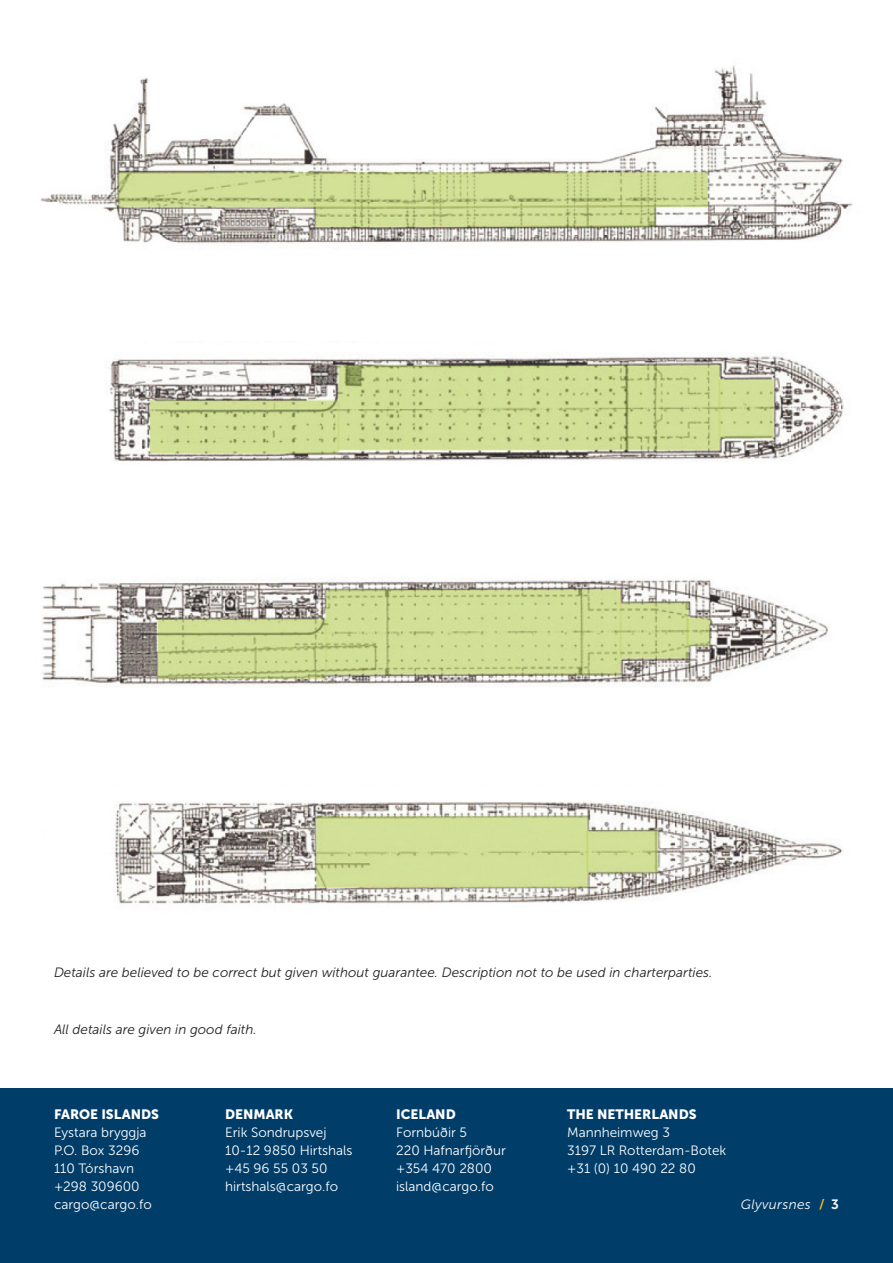
<style>
.page{position:relative;width:893px;height:1263px;background:#fff}
.page>*{position:absolute;margin:0;border:0;box-sizing:border-box;transform-origin:0 0}
.t1{font:13.5px "Museo Sans 300";color:#fff}
.t2{font:italic 13.5px "Museo Sans 300";color:#231f20}
.t3{font:13.5px "Museo Sans 900";color:#fff}
.t4{font:italic 13.5px "Museo Sans 300";letter-spacing:.025em;color:#fff}
.s1{font-family:"Museo Sans 700";font-style:normal;color:#fcb61c}
.s2{font-family:"Museo Sans 700";font-style:normal}
</style>
<div class="page">
<img style="left:114px;top:801px;width:729px;height:103px">
<img style="left:40px;top:66px;width:813px;height:178px">
<img style="left:109px;top:353px;width:735px;height:109px">
<img style="left:42px;top:579px;width:789px;height:108px">
<div style="left:0;top:1089px;width:893px;height:174px;background:#003d69"></div>
<p class="t2" style="left:54px;top:965px;width:660px">Details are believed to be correct but given without guarantee. Description not to be used in charterparties.</p>
<p class="t2" style="left:54px;top:1022px;width:204px">All details are given in good faith.</p>
<p class="t3" style="left:54px;top:1106px;width:107px">FAROE ISLANDS</p>
<p class="t1" style="left:54px;top:1125px;width:94px">Eystara bryggja</p>
<p class="t1" style="left:54px;top:1143px;width:87px">P.O. Box 3296</p>
<p class="t1" style="left:54px;top:1161px;width:82px">110 Tórshavn</p>
<p class="t1" style="left:54px;top:1179px;width:87px">+298 309600</p>
<p class="t1" style="left:54px;top:1197px;width:99px">cargo@cargo.fo</p>
<p class="t3" style="left:225px;top:1106px;width:70px">DENMARK</p>
<p class="t1" style="left:225px;top:1125px;width:103px">Erik Sondrupsvej</p>
<p class="t1" style="left:225px;top:1143px;width:129px">10-12 9850 Hirtshals</p>
<p class="t1" style="left:225px;top:1161px;width:104px">+45 96 55 03 50</p>
<p class="t1" style="left:225px;top:1179px;width:115px">hirtshals@cargo.fo</p>
<p class="t3" style="left:396px;top:1106px;width:61px">ICELAND</p>
<p class="t1" style="left:396px;top:1125px;width:73px">Fornbúðir 5</p>
<p class="t1" style="left:396px;top:1143px;width:111px">220 Hafnarfjörður</p>
<p class="t1" style="left:396px;top:1161px;width:97px">+354 470 2800</p>
<p class="t1" style="left:396px;top:1179px;width:99px">island@cargo.fo</p>
<p class="t3" style="left:567px;top:1106px;width:131px">THE NETHERLANDS</p>
<p class="t1" style="left:567px;top:1125px;width:104px">Mannheimweg 3</p>
<p class="t1" style="left:567px;top:1143px;width:161px">3197 LR Rotterdam-Botek</p>
<p class="t1" style="left:567px;top:1161px;width:130px">+31 (0) 10 490 22 80</p>
<p class="t4" style="left:741px;top:1197px;width:100px">Glyvursnes <span class="s1">/</span> <span class="s2">3</span></p>
</div>
